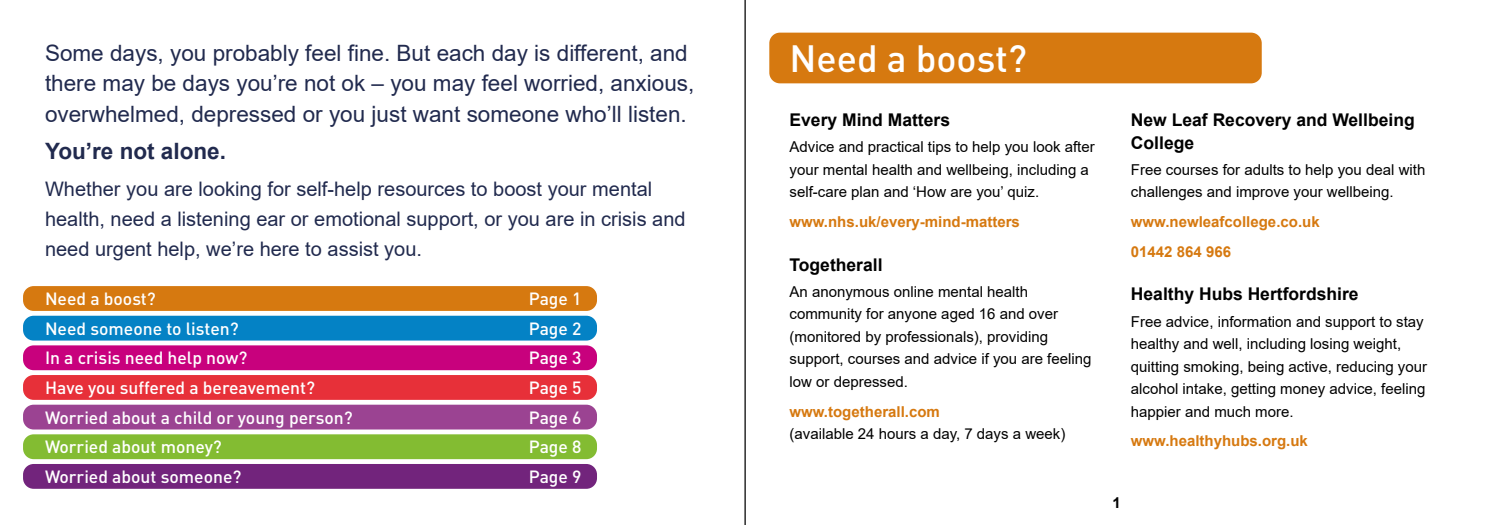
<style>
.page{position:relative;width:1489px;height:525px;background:#fff}
.page>*{position:absolute;margin:0;border:0;box-sizing:border-box;transform-origin:0 0}
.Heading_1{font:500 37.5px "DIN";color:#fff}
.body_text{font:22.5px/30px "Arial";color:#212a4e}
.body_text-2{font:700 22.5px "Arial";color:#212a4e}
.body_text-3{font:20px/30px "Arial";color:#212a4e}
.body_text-4{font:500 17.5px "DIN";color:#fff}
.heading_2{font:700 17.5px/22.5px "Arial";color:#000}
.body_text-5{font:15px/22.5px "Arial";color:#000}
.body_text-6{font:700 15px "Arial";color:#d67910}
.t1{font:700 15px "Arial";color:#000}
.s1{font-weight:700;color:#d67910}
</style>
<div class="page">
<div style="left:23px;top:286px;width:574px;height:25px;background:#d67910;border-radius:11px"></div>
<div style="left:769px;top:33px;width:492px;height:50px;background:#d67910;border-radius:11px"></div>
<div style="left:23px;top:315px;width:574px;height:25px;background:#0482c5;border-radius:11px"></div>
<div style="left:23px;top:345px;width:574px;height:25px;background:#c8017d;border-radius:11px"></div>
<div style="left:23px;top:375px;width:574px;height:24px;background:#e73039;border-radius:11px"></div>
<div style="left:23px;top:404px;width:574px;height:25px;background:#9b4392;border-radius:11px"></div>
<div style="left:23px;top:434px;width:574px;height:25px;background:#83bc32;border-radius:11px"></div>
<div style="left:23px;top:463px;width:574px;height:25px;background:#72247c;border-radius:11px"></div>
<hr style="left:744px;top:0;width:1px;height:524px;background:#000">
<p class="body_text" style="left:45px;top:38px;width:651px">Some days, you probably feel fine. But each day is different, and there may be days you’re not ok – you may feel worried, anxious, overwhelmed, depressed or you just want someone who’ll listen.</p>
<p class="body_text-2" style="left:45px;top:135px;width:182px">You’re not alone.</p>
<p class="body_text-3" style="left:45px;top:173px;width:642px">Whether you are looking for self-help resources to boost your mental health, need a listening ear or emotional support, or you are in crisis and need urgent help, we’re here to assist you.</p>
<p class="body_text-4" style="left:45px;top:287px;width:112px">Need a boost?</p>
<p class="body_text-4" style="left:529px;top:287px;width:54px">Page 1</p>
<p class="body_text-4" style="left:45px;top:317px;width:195px">Need someone to listen?</p>
<p class="body_text-4" style="left:529px;top:317px;width:54px">Page 2</p>
<p class="body_text-4" style="left:45px;top:346px;width:204px">In a crisis need help now?</p>
<p class="body_text-4" style="left:529px;top:346px;width:54px">Page 3</p>
<p class="body_text-4" style="left:45px;top:376px;width:271px">Have you suffered a bereavement?</p>
<p class="body_text-4" style="left:529px;top:376px;width:54px">Page 5</p>
<p class="body_text-4" style="left:45px;top:406px;width:309px">Worried about a child or young person?</p>
<p class="body_text-4" style="left:529px;top:406px;width:54px">Page 6</p>
<p class="body_text-4" style="left:45px;top:435px;width:178px">Worried about money?</p>
<p class="body_text-4" style="left:529px;top:435px;width:54px">Page 8</p>
<p class="body_text-4" style="left:45px;top:465px;width:198px">Worried about someone?</p>
<p class="body_text-4" style="left:529px;top:465px;width:54px">Page 9</p>
<p class="Heading_1" style="left:789px;top:34px;width:239px">Need a boost?</p>
<p class="heading_2" style="left:789px;top:109px;width:162px">Every Mind Matters</p>
<p class="body_text-5" style="left:789px;top:136px;width:307px">Advice and practical tips to help you look after your mental health and wellbeing, including a self-care plan and ‘How are you’ quiz.</p>
<p class="body_text-6" style="left:789px;top:211px;width:232px">www.nhs.uk/every-mind-matters</p>
<p class="heading_2" style="left:789px;top:253px;width:95px">Togetherall</p>
<p class="body_text-5" style="left:789px;top:280px;width:303px">An anonymous online mental health community for anyone aged 16 and over (monitored by professionals), providing support, courses and advice if you are feeling low or depressed.</p>
<p class="body_text-5" style="left:789px;top:400px;width:277px"><span class="s1">www.togetherall.com<br></span>(available 24 hours a day, 7 days a week)</p>
<p class="heading_2" style="left:1130px;top:109px;width:285px">New Leaf Recovery and Wellbeing<br>College</p>
<p class="body_text-5" style="left:1130px;top:158px;width:296px">Free courses for adults to help you deal with challenges and improve your wellbeing.</p>
<p class="body_text-6" style="left:1130px;top:211px;width:190px">www.newleafcollege.co.uk</p>
<p class="body_text-6" style="left:1130px;top:241px;width:102px">01442 864 966</p>
<p class="heading_2" style="left:1130px;top:283px;width:229px">Healthy Hubs Hertfordshire</p>
<p class="body_text-5" style="left:1130px;top:310px;width:297px">Free advice, information and support to stay healthy and well, including losing weight, quitting smoking, being active, reducing your alcohol intake, getting money advice, feeling happier and much more.</p>
<p class="body_text-6" style="left:1130px;top:430px;width:178px">www.healthyhubs.org.uk</p>
<p class="t1" style="left:1112px;top:491px;width:10px">1</p>
</div>
